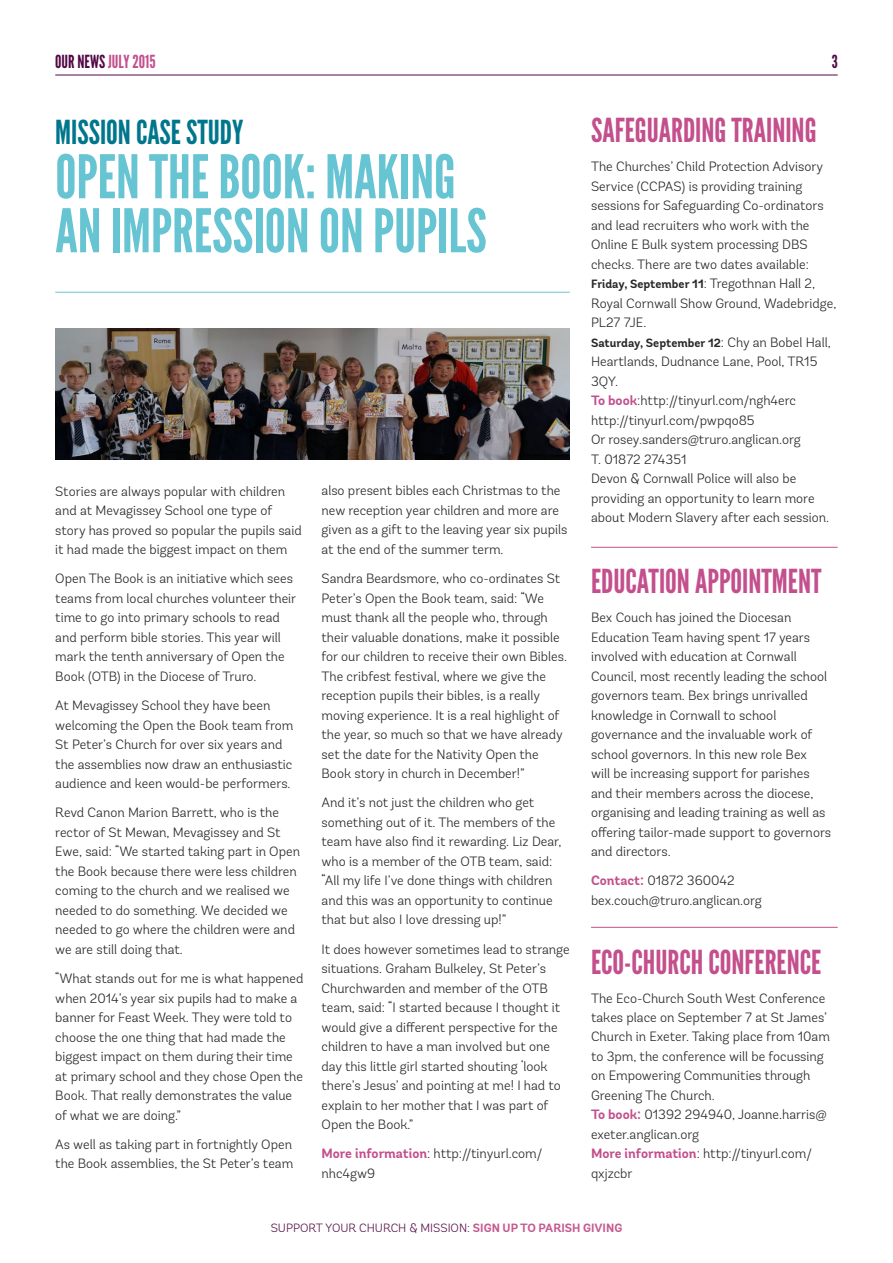
<style>
.page{position:relative;width:893px;height:1263px;background:#fff}
.page>*{position:absolute;margin:0;border:0;box-sizing:border-box;transform-origin:0 0}
.t1{font:60px/54px "League Gothic";color:#67c4d3}
.t2{font:33px "League Gothic";color:#c34f8c}
.t3{font:33px "League Gothic";color:#00768d}
.t4{font:18px "League Gothic";color:#c34f8c}
.t5{font:18px "League Gothic";color:#520745}
.t6{font:300 13.5px/19.5px "Andes Rounded";color:#282827}
.t7{font:700 12px "Andes Rounded";color:#282827}
.t8{font:300 12px "Andes Rounded";color:#58134b}
.s1{color:#520745}
.s2{font-weight:700;color:#c34f8c}
.s3{font-weight:300;font-size:13.5px}
.s4{font-weight:700;color:#c55a92}
</style>
<div class="page">
<hr style="left:55px;top:292px;width:515px;height:1px;background:#67c4d3">
<hr style="left:55px;top:75px;width:783px;height:1px;background:#520745">
<hr style="left:591px;top:547px;width:247px;height:1px;background:#c34f8c">
<hr style="left:591px;top:927px;width:247px;height:1px;background:#c34f8c">
<img style="left:55px;top:328px;width:515px;height:132px">
<h3 class="t4" style="left:55px;top:51px;width:102px"><span class="s1">OUR NEWS</span> JULY 2015</h3>
<h3 class="t5" style="left:832px;top:51px;width:8px">3</h3>
<h2 class="t3" style="left:55px;top:113px;width:190px">MISSION CASE STUDY</h2>
<h1 class="t1" style="left:55px;top:150px;width:433px">OPEN THE BOOK: MAKING<br>AN IMPRESSION ON PUPILS</h1>
<p class="t6" style="left:55px;top:481px;width:248px">Stories are always popular with children and at Mevagissey School one type of story has proved so popular the pupils said it had made the biggest impact on them</p>
<p class="t6" style="left:55px;top:569px;width:242px">Open The Book is an initiative which sees teams from local churches volunteer their time to go into primary schools to read and perform bible stories. This year will mark the tenth anniversary of Open the Book (OTB) in the Diocese of Truro.</p>
<p class="t6" style="left:55px;top:696px;width:240px">At Mevagissey School they have been welcoming the Open the Book team from St Peter’s Church for over six years and the assemblies now draw an enthusiastic audience and keen would-be performers.</p>
<p class="t6" style="left:55px;top:803px;width:246px">Revd Canon Marion Barrett, who is the rector of St Mewan, Mevagissey and St Ewe, said: “We started taking part in Open the Book because there were less children coming to the church and we realised we needed to do something. We decided we needed to go where the children were and we are still doing that.</p>
<p class="t6" style="left:55px;top:969px;width:250px">“What stands out for me is what happened when 2014’s year six pupils had to make a banner for Feast Week. They were told to choose the one thing that had made the biggest impact on them during their time at primary school and they chose Open the Book. That really demonstrates the value of what we are doing.”</p>
<p class="t6" style="left:55px;top:1134px;width:240px">As well as taking part in fortnightly Open the Book assemblies, the St Peter’s team</p>
<p class="t6" style="left:322px;top:481px;width:247px">also present bibles each Christmas to the new reception year children and more are given as a gift to the leaving year six pupils at the end of the summer term.</p>
<p class="t6" style="left:322px;top:569px;width:247px">Sandra Beardsmore, who co-ordinates St Peter’s Open the Book team, said: “We must thank all the people who, through their valuable donations, make it possible for our children to receive their own Bibles.<br>The cribfest festival, where we give the reception pupils their bibles, is a really moving experience. It is a real highlight of the year, so much so that we have already set the date for the Nativity Open the Book story in church in December!”</p>
<p class="t6" style="left:322px;top:793px;width:242px">And it’s not just the children who get something out of it. The members of the team have also find it rewarding. Liz Dear, who is a member of the OTB team, said: “All my life I’ve done things with children and this was an opportunity to continue that but also I love dressing up!”</p>
<p class="t6" style="left:322px;top:939px;width:250px">It does however sometimes lead to strange situations. Graham Bulkeley, St Peter’s Churchwarden and member of the OTB team, said: “I started because I thought it would give a different perspective for the children to have a man involved but one day this little girl started shouting ‘look there’s Jesus’ and pointing at me! I had to explain to her mother that I was part of Open the Book.”</p>
<p class="t6" style="left:322px;top:1144px;width:222px"><span class="s2">More information</span>: http://tinyurl.com/ nhc4gw9</p>
<h2 class="t2" style="left:591px;top:111px;width:227px">SAFEGUARDING TRAINING</h2>
<p class="t6" style="left:591px;top:157px;width:234px">The Churches’ Child Protection Advisory Service (CCPAS) is providing training sessions for Safeguarding Co-ordinators and lead recruiters who work with the Online E Bulk system processing DBS checks. There are two dates available:</p>
<p class="t7" style="left:591px;top:277px;width:226px">Friday, September 11<span class="s3">: Tregothnan Hall 2,</span></p>
<p class="t6" style="left:591px;top:293px;width:247px">Royal Cornwall Show Ground, Wadebridge,<br>PL27 7JE.</p>
<p class="t7" style="left:591px;top:335px;width:241px">Saturday, September 12<span class="s3">: Chy an Bobel Hall,</span></p>
<p class="t6" style="left:591px;top:352px;width:240px">Heartlands, Dudnance Lane, Pool, TR15<br>3QY.<br><span class="s2">To book</span>:http://tinyurl.com/ngh4erc http://tinyurl.com/pwpqo85<br>Or rosey.sanders@truro.anglican.org<br>T. 01872 274351<br>Devon &amp; Cornwall Police will also be providing an opportunity to learn more about Modern Slavery after each session.</p>
<h2 class="t2" style="left:591px;top:561px;width:232px">EDUCATION APPOINTMENT</h2>
<p class="t6" style="left:591px;top:608px;width:242px">Bex Couch has joined the Diocesan Education Team having spent 17 years involved with education at Cornwall Council, most recently leading the school governors team. Bex brings unrivalled knowledge in Cornwall to school governance and the invaluable work of school governors. In this new role Bex<br>will be increasing support for parishes and their members across the diocese, organising and leading training as well as offering tailor-made support to governors and directors.</p>
<p class="t6" style="left:591px;top:871px;width:172px"><span class="s2">Contact:</span> 01872 360042 bex.couch@truro.anglican.org</p>
<h2 class="t2" style="left:591px;top:942px;width:232px">ECO-CHURCH CONFERENCE</h2>
<p class="t6" style="left:591px;top:988px;width:240px">The Eco-Church South West Conference takes place on September 7 at St James’<br>Church in Exeter. Taking place from 10am to 3pm, the conference will be focussing on Empowering Communities through<br>Greening The Church.<br><span class="s2">To book:</span> 01392 294940, Joanne.harris@ exeter.anglican.org<br><span class="s2">More information</span>: http://tinyurl.com/ qxjzcbr</p>
<p class="t8" style="left:271px;top:1220px;width:353px">SUPPORT YOUR CHURCH &amp; MISSION: <span class="s4">SIGN UP TO PARISH GIVING</span></p>
</div>
